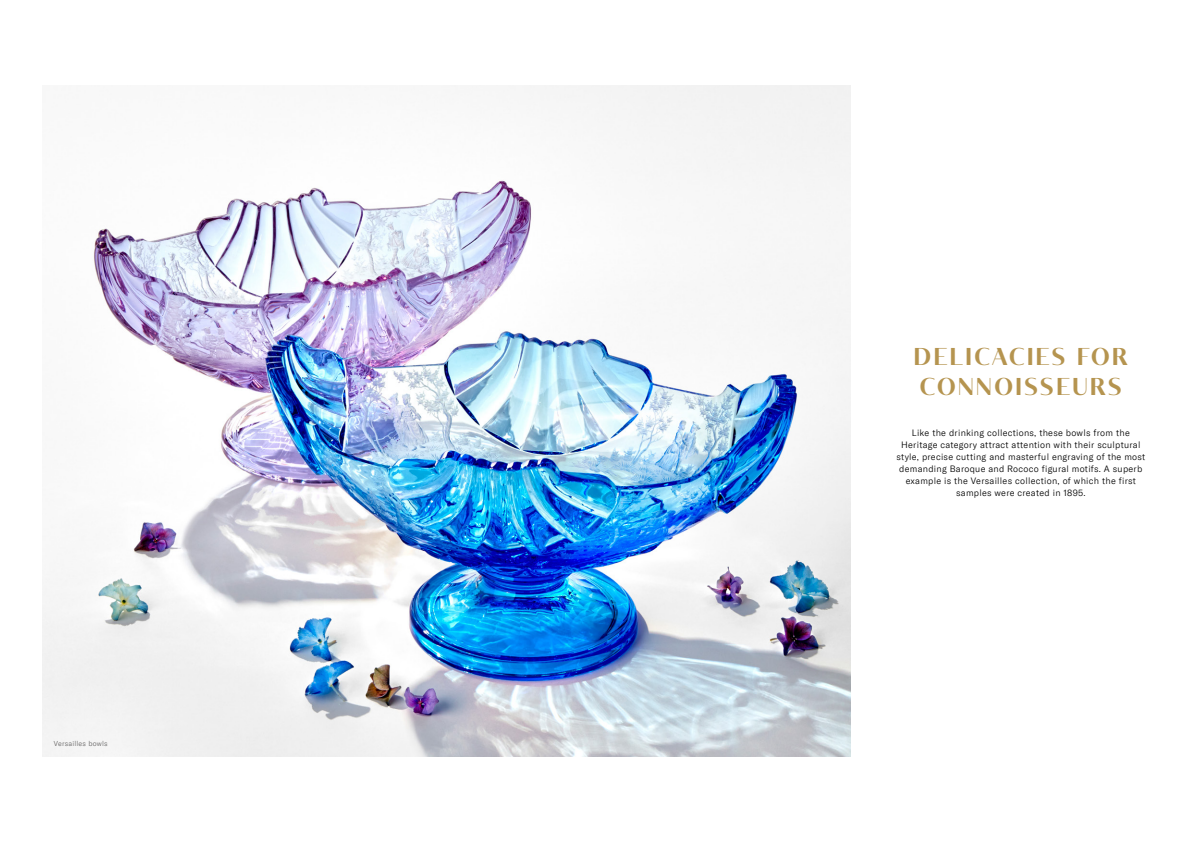
<style>
.page{position:relative;width:1191px;height:842px;background:#fff}
.page>*{position:absolute;margin:0;border:0;box-sizing:border-box;transform-origin:0 0}
.t1{font:600 24px/30px "Tabac Glam G2";letter-spacing:.1em;color:#b5944f}
.t2{font:300 9px/12px "GT America";letter-spacing:.03em;color:#000;text-align:center}
.t3{font:300 7px "GT America";letter-spacing:.03em;color:#646363}
</style>
<div class="page">
<img style="left:43px;top:85px;width:807px;height:672px">
<p class="t3" style="left:54px;top:739px;width:55px">Versailles bowls</p>
<h1 class="t1" style="left:914px;top:341px;width:215px">DELICACIES FOR<br>CONNOISSEURS</h1>
<p class="t2" style="left:896px;top:427px;width:250px">Like the drinking collections, these bowls from the Heritage category attract attention with their sculptural style, precise cutting and masterful engraving of the most demanding Baroque and Rococo figural motifs. A superb example is the Versailles collection, of which the first samples were created in 1895.</p>
</div>
